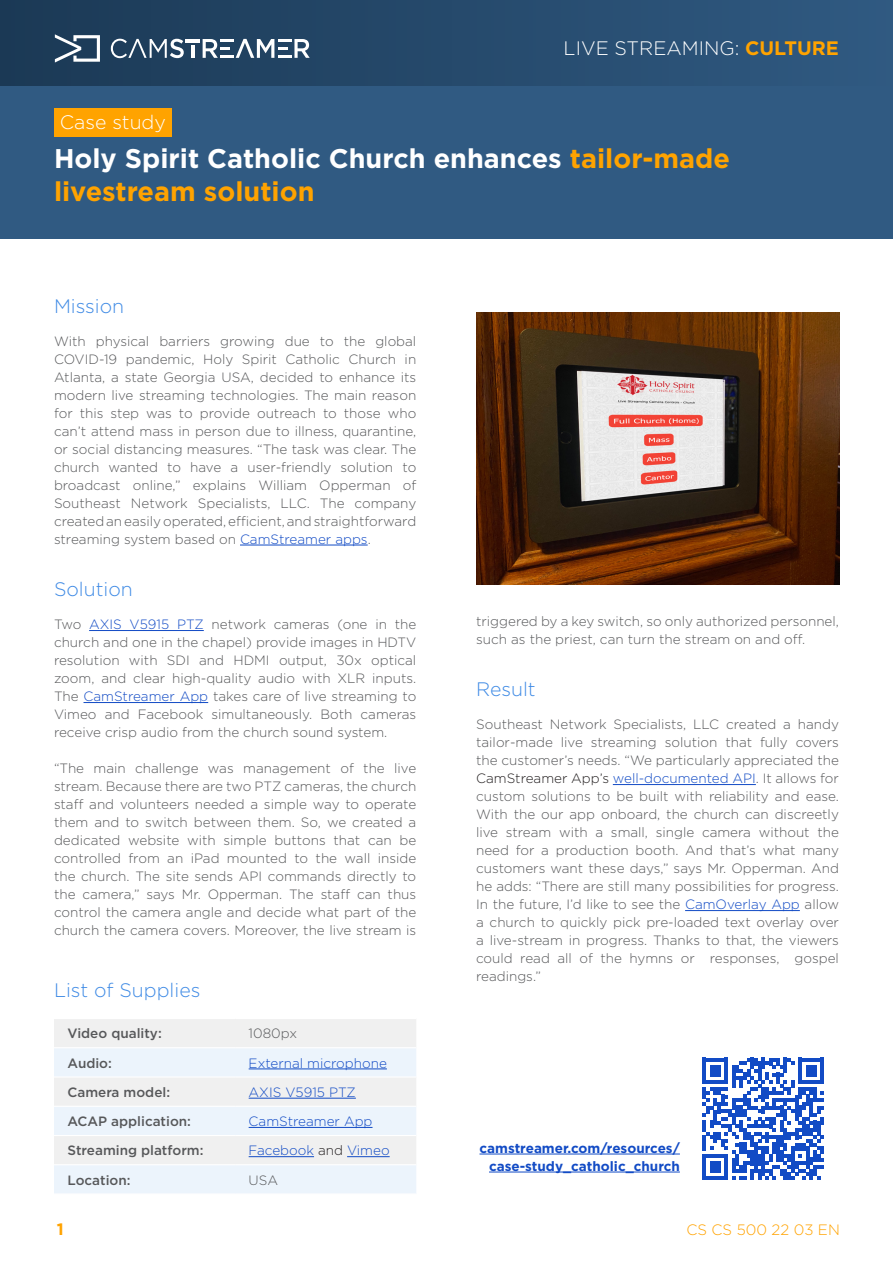
<style>
.page{position:relative;width:893px;height:1263px;background:#fff}
.page>*{position:absolute;margin:0;border:0;box-sizing:border-box;transform-origin:0 0}
.t1{font:700 27px/33px "Gotham";color:#fff}
.t2{font:300 19.5px "Gotham";color:#408be5}
.t3{font:300 19.5px "Gotham";color:#fff}
.t4{font:700 16.5px "Gotham";color:#ffa300}
.t5{font:300 15px "Gotham";color:#ffa300}
.text{font:300 13.5px/18px "Gotham";color:#57585a;text-align:justify}
.t6{font:500 13.5px "Gotham";color:#57585a}
.t7{font:300 13.5px "Gotham";color:#124bc5}
.t8{font:700 13.5px/18px "Gotham";color:#124bc5;text-align:right}
.s1{font-weight:700;color:#ffa300}
.s2{color:#ffa300}
.s3{color:#124bc5}
.s4{color:#231f20}
</style>
<div class="page">
<div style="left:0;top:86px;width:893px;height:153px;background:#305a82"></div>
<div style="left:54px;top:108px;width:117px;height:28px;background:#ffa300"></div>
<div style="left:0;top:0;width:893px;height:86px;background:linear-gradient(to right,#1c3955,#305a82)"></div>
<svg style="left:55px;top:34px;width:45px;height:29px"></svg>
<svg style="left:111px;top:39px;width:73px;height:19px"></svg>
<hr style="left:185px;top:39px;width:15px;height:3px;background:#fff">
<svg style="left:191px;top:45px;width:3px;height:13px"></svg>
<svg style="left:203px;top:39px;width:107px;height:19px"></svg>
<div style="left:54px;top:1019px;width:362px;height:28px;background:#f0f0f0"></div>
<svg style="left:54px;top:1048px;width:362px;height:145px;fill:#ecf4fc"></svg>
<hr style="left:54px;top:1076px;width:181px;height:1px;background:#fff">
<hr style="left:235px;top:1076px;width:181px;height:1px;background:#fff">
<hr style="left:54px;top:1106px;width:181px;height:1px;background:#fff">
<hr style="left:235px;top:1106px;width:181px;height:1px;background:#fff">
<hr style="left:54px;top:1135px;width:181px;height:1px;background:#fff">
<hr style="left:235px;top:1135px;width:181px;height:1px;background:#fff">
<hr style="left:54px;top:1164px;width:181px;height:1px;background:#fff">
<hr style="left:235px;top:1164px;width:181px;height:1px;background:#fff">
<hr style="left:249px;top:1068px;width:138px;height:1px;background:#124bc5">
<hr style="left:249px;top:1098px;width:107px;height:1px;background:#124bc5">
<hr style="left:249px;top:1127px;width:124px;height:1px;background:#124bc5">
<hr style="left:249px;top:1156px;width:65px;height:1px;background:#124bc5">
<hr style="left:347px;top:1156px;width:43px;height:1px;background:#124bc5">
<hr style="left:240px;top:545px;width:128px;height:1px;background:#124bc5">
<hr style="left:89px;top:630px;width:115px;height:1px;background:#124bc5">
<hr style="left:84px;top:702px;width:124px;height:1px;background:#124bc5">
<hr style="left:613px;top:784px;width:143px;height:1px;background:#124bc5">
<hr style="left:685px;top:910px;width:115px;height:1px;background:#124bc5">
<img style="left:476px;top:312px;width:364px;height:272px">
<svg style="left:702px;top:1058px;width:122px;height:122px"></svg>
<hr style="left:479px;top:1154px;width:201px;height:1px;background:#124bc5">
<hr style="left:489px;top:1172px;width:191px;height:1px;background:#124bc5">
<h2 class="t3" style="left:564px;top:36px;width:277px">LIVE STREAMING: <span class="s1">CULTURE</span></h2>
<h2 class="t3" style="left:60px;top:110px;width:108px">Case study</h2>
<h1 class="t1" style="left:54px;top:142px;width:677px">Holy Spirit Catholic Church enhances <span class="s2">tailor-made livestream solution</span></h1>
<h2 class="t2" style="left:54px;top:293px;width:72px">Mission</h2>
<p class="text" style="left:54px;top:331px;width:364px">With physical barriers growing due to the global COVID-19 pandemic, Holy Spirit Catholic Church in Atlanta, a state Georgia USA, decided to enhance its modern live streaming technologies. The main reason for this step was to provide outreach to those who can’t attend mass in person due to illness, quarantine, or social distancing measures. “The task was clear. The church wanted to have a user-friendly solution to broadcast online,” explains William Opperman of Southeast Network Specialists, LLC. The company created an easily operated, efficient, and straightforward streaming system based on <span class="s3">CamStreamer apps</span>.</p>
<h2 class="t2" style="left:54px;top:577px;width:80px">Solution</h2>
<p class="text" style="left:54px;top:615px;width:364px">Two <span class="s3">AXIS V5915 PTZ</span> network cameras (one in the church and one in the chapel) provide images in HDTV resolution with SDI and HDMI output, 30x optical zoom, and clear high-quality audio with XLR inputs.<br>The <span class="s3">CamStreamer App</span> takes care of live streaming to Vimeo and Facebook simultaneously. Both cameras receive crisp audio from the church sound system.</p>
<p class="text" style="left:54px;top:759px;width:364px">“The main challenge was management of the live stream. Because there are two PTZ cameras, the church staff and volunteers needed a simple way to operate them and to switch between them. So, we created a dedicated website with simple buttons that can be controlled from an iPad mounted to the wall inside the church. The site sends API commands directly to the camera,” says Mr. Opperman. The staff can thus control the camera angle and decide what part of the church the camera covers. Moreover, the live stream is</p>
<h2 class="t2" style="left:54px;top:978px;width:148px">List of Supplies</h2>
<p class="t6" style="left:68px;top:1025px;width:96px">Video quality:</p>
<p class="text" style="left:249px;top:1024px;width:50px">1080px</p>
<p class="t6" style="left:68px;top:1054px;width:46px">Audio:</p>
<p class="t7" style="left:249px;top:1054px;width:140px">External microphone</p>
<p class="t6" style="left:68px;top:1083px;width:104px">Camera model:</p>
<p class="t7" style="left:249px;top:1083px;width:109px">AXIS V5915 PTZ</p>
<p class="t6" style="left:68px;top:1112px;width:125px">ACAP application:</p>
<p class="t7" style="left:249px;top:1113px;width:125px">CamStreamer App</p>
<p class="t6" style="left:68px;top:1142px;width:137px">Streaming platform:</p>
<p class="t7" style="left:249px;top:1142px;width:143px">Facebook <span class="s4">and</span> Vimeo</p>
<p class="t6" style="left:68px;top:1171px;width:65px">Location:</p>
<p class="text" style="left:249px;top:1170px;width:31px">USA</p>
<p class="t4" style="left:57px;top:1218px;width:8px">1</p>
<p class="text" style="left:476px;top:611px;width:364px">triggered by a key switch, so only authorized personnel, such as the priest, can turn the stream on and off.</p>
<h2 class="t2" style="left:476px;top:677px;width:61px">Result</h2>
<p class="text" style="left:476px;top:715px;width:364px">Southeast Network Specialists, LLC created a handy tailor-made live streaming solution that fully covers the customer’s needs. “We particularly appreciated the <span class="s4">CamStreamer App’s</span> <span class="s3">well-documented API</span>. It allows for custom solutions to be built with reliability and ease.<br>With the our app onboard, the church can discreetly live stream with a small, single camera without the need for a production booth. And that’s what many customers want these days,” says Mr. Opperman. And he adds: “There are still many possibilities for progress.<br>In the future, I’d like to see the <span class="s3">CamOverlay App</span> allow a church to quickly pick pre-loaded text overlay over a live-stream in progress. Thanks to that, the viewers could read all of the hymns or responses, gospel readings.”</p>
<p class="t8" style="left:479px;top:1139px;width:202px">camstreamer.com/resources/ case-study_catholic_church</p>
<p class="t5" style="left:686px;top:1220px;width:155px">CS CS 500 22 03 EN</p>
</div>
